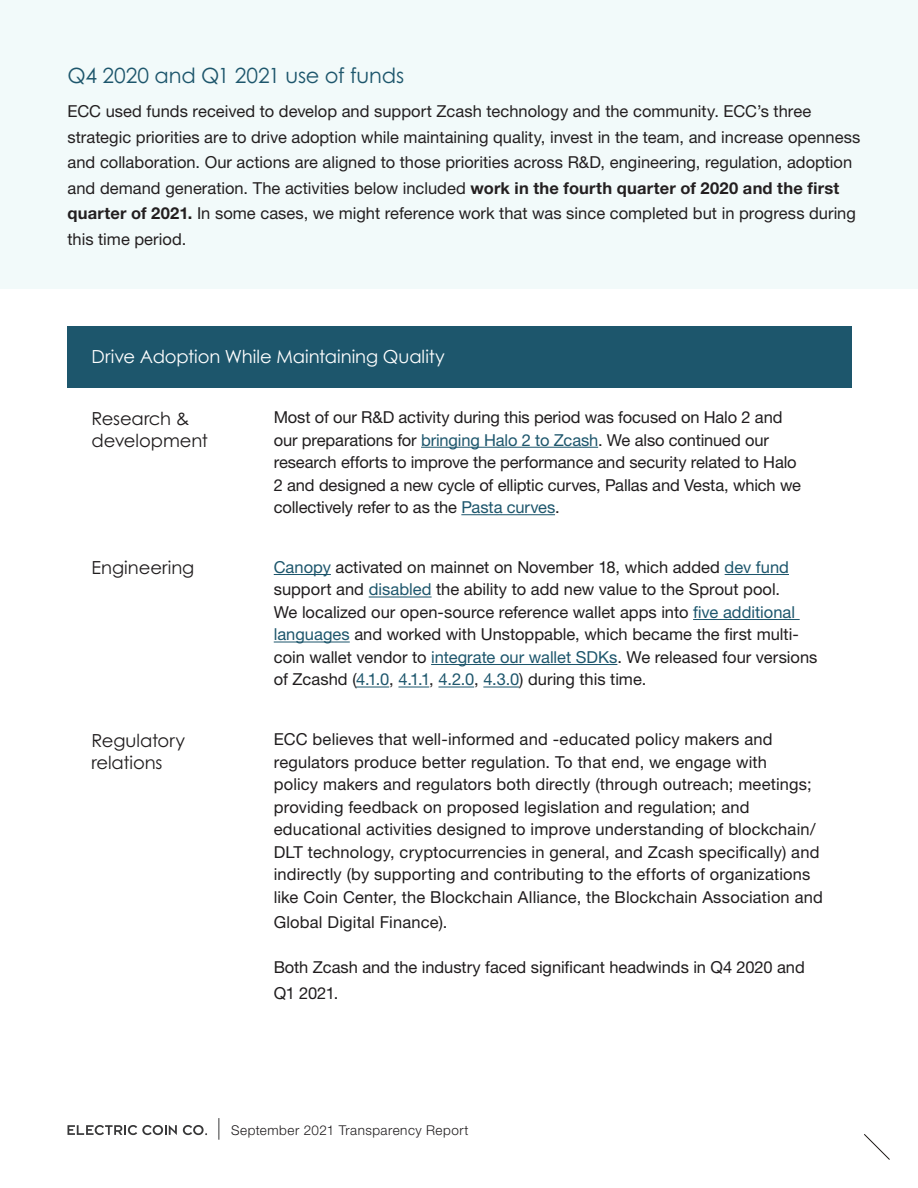
<style>
.page{position:relative;width:918px;height:1188px;background:#fff}
.page>*{position:absolute;margin:0;border:0;box-sizing:border-box;transform-origin:0 0}
.t1{font:21px "Century Gothic Pro";letter-spacing:-.01em;color:#1d566c}
.t2{font:18px/22.5px "Century Gothic Pro";letter-spacing:-.005em;color:#201d1e}
.t3{font:18px "Century Gothic";letter-spacing:-.005em;color:#fff}
.t4{font:16.5px/22.5px "Helvetica Neue LT Pro";letter-spacing:.005em;color:#201d1e}
.t5{font:16.5px/25.5px "Helvetica Neue LT Pro";color:#231f20}
.t6{font:300 13.5px "Helvetica Neue LT Pro";letter-spacing:.035em;color:#201d1e}
.s1{font-weight:700}
.s2{color:#1d566c}
</style>
<div class="page">
<svg style="left:68px;top:1125px;width:109px;height:10px"></svg>
<svg style="left:183px;top:1125px;width:24px;height:10px"></svg>
<svg style="left:219px;top:1118px;width:1px;height:22px"></svg>
<svg style="left:864px;top:1134px;width:26px;height:26px"></svg>
<div style="left:0;top:0;width:918px;height:288px;background:#f2fafa"></div>
<div style="left:68px;top:326px;width:784px;height:61px;background:#1d566c"></div>
<hr style="left:421px;top:447px;width:177px;height:1px;background:#1d566c">
<hr style="left:461px;top:514px;width:94px;height:1px;background:#1d566c">
<hr style="left:274px;top:574px;width:57px;height:1px;background:#1d566c">
<hr style="left:725px;top:574px;width:64px;height:1px;background:#1d566c">
<hr style="left:369px;top:597px;width:63px;height:1px;background:#1d566c">
<hr style="left:693px;top:619px;width:107px;height:1px;background:#1d566c">
<hr style="left:274px;top:642px;width:76px;height:1px;background:#1d566c">
<hr style="left:431px;top:664px;width:186px;height:1px;background:#1d566c">
<hr style="left:356px;top:687px;width:33px;height:1px;background:#1d566c">
<hr style="left:398px;top:687px;width:31px;height:1px;background:#1d566c">
<hr style="left:438px;top:687px;width:36px;height:1px;background:#1d566c">
<hr style="left:483px;top:687px;width:36px;height:1px;background:#1d566c">
<p class="t1" style="left:68px;top:63px;width:338px">Q4 2020 and Q1 2021 use of funds</p>
<p class="t5" style="left:68px;top:99px;width:794px">ECC used funds received to develop and support Zcash technology and the community. ECC’s three strategic priorities are to drive adoption while maintaining quality, invest in the team, and increase openness and collaboration. Our actions are aligned to those priorities across R&amp;D, engineering, regulation, adoption and demand generation. The activities below included <span class="s1">work in the fourth quarter of 2020 and the first quarter of 2021.</span> In some cases, we might reference work that was since completed but in progress during this time period.</p>
<p class="t3" style="left:92px;top:346px;width:355px">Drive Adoption While Maintaining Quality</p>
<p class="t2" style="left:92px;top:407px;width:118px">Research &amp; development</p>
<p class="t4" style="left:274px;top:406px;width:529px">Most of our R&amp;D activity during this period was focused on Halo 2 and our preparations for <span class="s2">bringing Halo 2 to Zcash</span>. We also continued our research efforts to improve the performance and security related to Halo 2 and designed a new cycle of elliptic curves, Pallas and Vesta, which we collectively refer to as the <span class="s2">Pasta curves</span>.</p>
<p class="t2" style="left:92px;top:556px;width:104px">Engineering</p>
<p class="t4" style="left:274px;top:556px;width:545px"><span class="s2">Canopy</span> activated on mainnet on November 18, which added <span class="s2">dev fund </span>support and <span class="s2">disabled</span> the ability to add new value to the Sprout pool.<br>We localized our open-source reference wallet apps into <span class="s2">five additional languages</span> and worked with Unstoppable, which became the first multi&shy;coin wallet vendor to <span class="s2">integrate our wallet SDKs</span>. We released four versions of Zcashd (<span class="s2">4.1.0</span>, <span class="s2">4.1.1</span>, <span class="s2">4.2.0</span>, <span class="s2">4.3.0</span>) during this time.</p>
<p class="t2" style="left:91px;top:729px;width:95px">Regulatory relations</p>
<p class="t4" style="left:274px;top:728px;width:551px">ECC believes that well-informed and -educated policy makers and regulators produce better regulation. To that end, we engage with<br>policy makers and regulators both directly (through outreach; meetings; providing feedback on proposed legislation and regulation; and educational activities designed to improve understanding of blockchain/ DLT technology, cryptocurrencies in general, and Zcash specifically) and indirectly (by supporting and contributing to the efforts of organizations like Coin Center, the Blockchain Alliance, the Blockchain Association and</p>
<p class="t4" style="left:274px;top:911px;width:175px">Global Digital Finance).</p>
<p class="t4" style="left:274px;top:954px;width:533px;line-height:25.5px">Both Zcash and the industry faced significant headwinds in Q4 2020 and<br>Q1 2021.</p>
<p class="t6" style="left:231px;top:1122px;width:239px">September 2021 Transparency Report</p>
</div>
